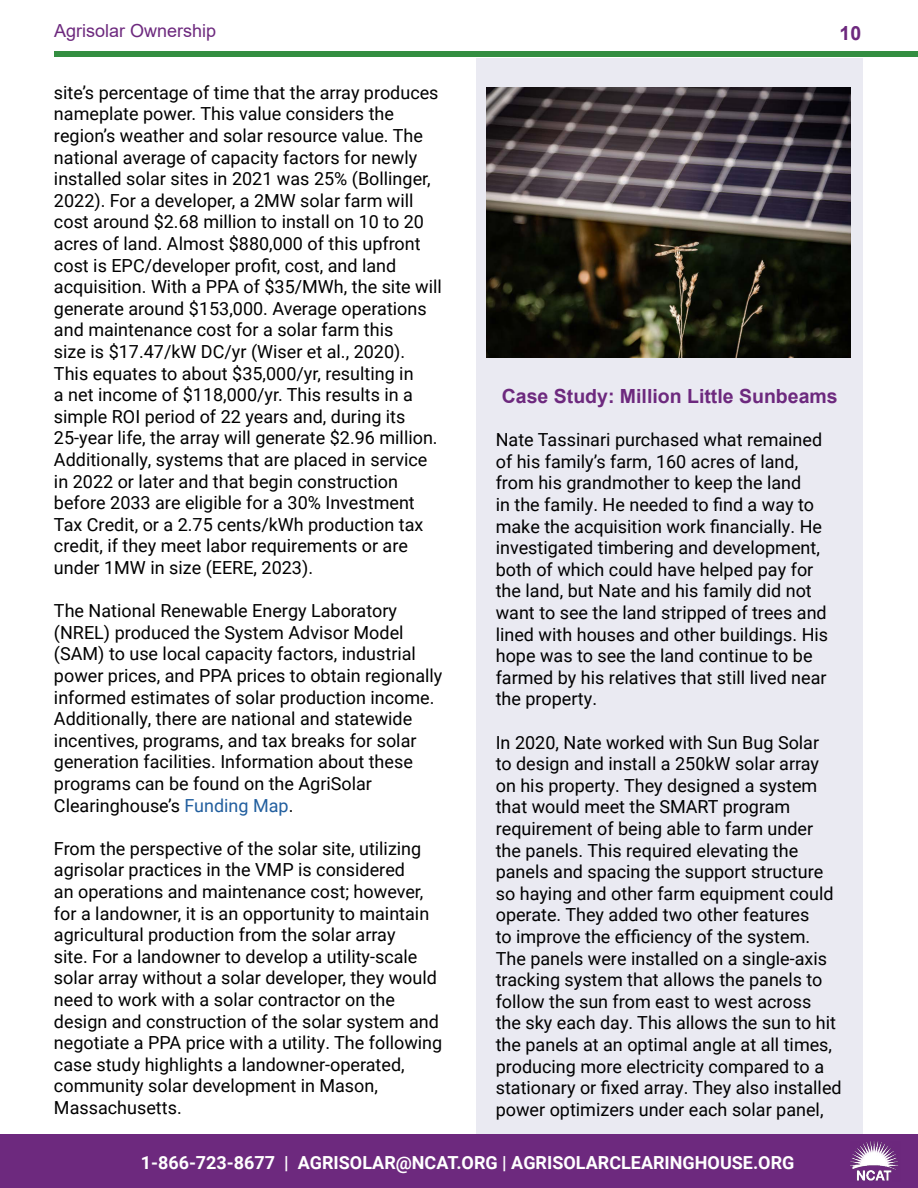
<style>
.page{position:relative;width:918px;height:1188px;background:#fff}
.page>*{position:absolute;margin:0;border:0;box-sizing:border-box;transform-origin:0 0}
.t1{font:700 19.5px "Arial";color:#6d297e}
.t2{font:18px/21.6px "Roboto";color:#000}
.t3{font:700 18px "Roboto";color:#fff}
.t4{font:18px "Arial";color:#6d297e}
.s1{color:#215e9e}
</style>
<div class="page">
<div style="left:54px;top:51px;width:864px;height:6px;background:#338e41"></div>
<div style="left:0;top:1134px;width:918px;height:54px;background:#6d297e"></div>
<img style="left:851px;top:1142px;width:48px;height:39px">
<div style="left:476px;top:58px;width:387px;height:1076px;background:#eaeaf2"></div>
<img style="left:486px;top:88px;width:364px;height:269px">
<p class="t4" style="left:54px;top:18px;width:164px">Agrisolar Ownership</p>
<p class="t2" style="left:54px;top:81px;width:389px">site’s percentage of time that the array produces nameplate power. This value considers the region’s weather and solar resource value. The national average of capacity factors for newly installed solar sites in 2021 was 25% (Bollinger, 2022). For a developer, a 2MW solar farm will cost around $2.68 million to install on 10 to 20 acres of land. Almost $880,000 of this upfront cost is EPC/developer profit, cost, and land acquisition. With a PPA of $35/MWh, the site will generate around $153,000. Average operations and maintenance cost for a solar farm this<br>size is $17.47/kW DC/yr (Wiser et al., 2020).<br>This equates to about $35,000/yr, resulting in<br>a net income of $118,000/yr. This results in a simple ROI period of 22 years and, during its 25-year life, the array will generate $2.96 million.<br>Additionally, systems that are placed in service in 2022 or later and that begin construction before 2033 are eligible for a 30% Investment Tax Credit, or a 2.75 cents/kWh production tax credit, if they meet labor requirements or are under 1MW in size (EERE, 2023).</p>
<p class="t2" style="left:54px;top:599px;width:390px">The National Renewable Energy Laboratory (NREL) produced the System Advisor Model (SAM) to use local capacity factors, industrial power prices, and PPA prices to obtain regionally informed estimates of solar production income.<br>Additionally, there are national and statewide incentives, programs, and tax breaks for solar generation facilities. Information about these programs can be found on the AgriSolar Clearinghouse’s <span class="s1">Funding Map</span>.</p>
<p class="t2" style="left:54px;top:837px;width:390px">From the perspective of the solar site, utilizing agrisolar practices in the VMP is considered<br>an operations and maintenance cost; however, for a landowner, it is an opportunity to maintain agricultural production from the solar array<br>site. For a landowner to develop a utility-scale solar array without a solar developer, they would need to work with a solar contractor on the design and construction of the solar system and negotiate a PPA price with a utility. The following case study highlights a landowner-operated, community solar development in Mason, Massachusetts.</p>
<p class="t1" style="left:840px;top:19px;width:23px">10</p>
<p class="t1" style="left:502px;top:382px;width:337px">Case Study: Million Little Sunbeams</p>
<p class="t2" style="left:496px;top:428px;width:334px">Nate Tassinari purchased what remained of his family’s farm, 160 acres of land, from his grandmother to keep the land<br>in the family. He needed to find a way to make the acquisition work financially. He investigated timbering and development, both of which could have helped pay for the land, but Nate and his family did not want to see the land stripped of trees and lined with houses and other buildings. His hope was to see the land continue to be farmed by his relatives that still lived near the property.</p>
<p class="t2" style="left:496px;top:731px;width:347px">In 2020, Nate worked with Sun Bug Solar<br>to design and install a 250kW solar array on his property. They designed a system that would meet the SMART program requirement of being able to farm under the panels. This required elevating the panels and spacing the support structure so haying and other farm equipment could operate. They added two other features<br>to improve the efficiency of the system.<br>The panels were installed on a single-axis tracking system that allows the panels to follow the sun from east to west across<br>the sky each day. This allows the sun to hit the panels at an optimal angle at all times, producing more electricity compared to a stationary or fixed array. They also installed power optimizers under each solar panel,</p>
<p class="t3" style="left:141px;top:1150px;width:655px">1-866-723-8677 | AGRISOLAR@NCAT.ORG | AGRISOLARCLEARINGHOUSE.ORG</p>
</div>
